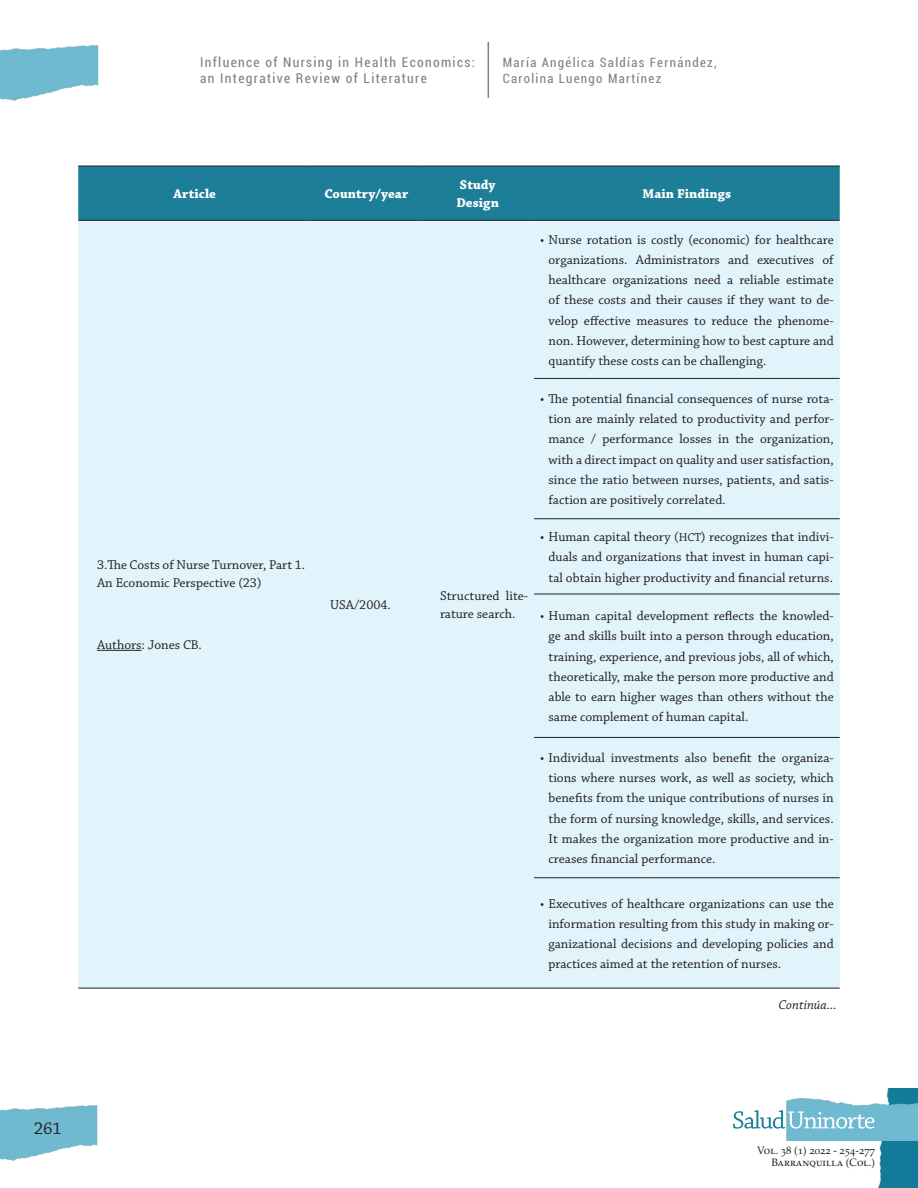
<style>
.page{position:relative;width:918px;height:1188px;background:#fff}
.page>*{position:absolute;margin:0;border:0;box-sizing:border-box;transform-origin:0 0}
.t1{font:18px "Chaparral Pro";color:#231f20}
.t2{font:13.5px/20.2px "Chaparral Pro";color:#231f20;text-align:justify}
.t3{font:condensed 13.5px/16.5px "Roboto";letter-spacing:.1em;color:#808285}
.t4{font:700 13.5px/18px "Chaparral Pro";letter-spacing:.005em;color:#fff}
.t5{font:italic 13.5px "Chaparral Pro";color:#231f20}
.t6{font:condensed 12.9px/15.9px "Roboto";letter-spacing:.1em;color:#808285}
.t7{font:10.65px/12.8px "Palatino LT Std";color:#231f20;text-align:right}
.s1{font-size:12px}
</style>
<div class="page">
<img style="left:0;top:1105px;width:98px;height:56px">
<img style="left:0;top:45px;width:99px;height:56px">
<img style="left:878px;top:1088px;width:40px;height:100px">
<img style="left:787px;top:1097px;width:131px;height:44px">
<svg style="left:733px;top:1110px;width:141px;height:19px"></svg>
<hr style="left:488px;top:42px;width:1px;height:56px;background:#808285">
<div style="left:78px;top:167px;width:762px;height:53px;background:#1d7e98"></div>
<div style="left:78px;top:221px;width:762px;height:767px;background:#e1f4fc"></div>
<hr style="left:78px;top:166px;width:233px;height:1px;background:#231f20">
<hr style="left:311px;top:166px;width:110px;height:1px;background:#231f20">
<hr style="left:421px;top:166px;width:113px;height:1px;background:#231f20">
<hr style="left:534px;top:166px;width:306px;height:1px;background:#231f20">
<hr style="left:78px;top:220px;width:233px;height:1px;background:#231f20">
<hr style="left:311px;top:220px;width:110px;height:1px;background:#231f20">
<hr style="left:421px;top:220px;width:113px;height:1px;background:#231f20">
<hr style="left:534px;top:220px;width:306px;height:1px;background:#231f20">
<hr style="left:534px;top:378px;width:306px;height:1px;background:#231f20">
<hr style="left:534px;top:518px;width:306px;height:1px;background:#231f20">
<hr style="left:534px;top:594px;width:306px;height:1px;background:#231f20">
<hr style="left:534px;top:737px;width:306px;height:1px;background:#231f20">
<hr style="left:534px;top:877px;width:306px;height:1px;background:#231f20">
<hr style="left:78px;top:988px;width:233px;height:1px;background:#231f20">
<hr style="left:311px;top:988px;width:110px;height:1px;background:#231f20">
<hr style="left:421px;top:988px;width:113px;height:1px;background:#231f20">
<hr style="left:534px;top:988px;width:306px;height:1px;background:#231f20">
<hr style="left:97px;top:650px;width:45px;height:1px;background:#231f20">
<p class="t3" style="left:200px;top:53px;width:276px">Influence of Nursing in Health Economics: an Integrative Review of Literature</p>
<p class="t6" style="left:503px;top:54px;width:215px">María Angélica Saldías Fernández,<br>Carolina Luengo Martínez</p>
<p class="t4" style="left:174px;top:185px;width:44px">Article</p>
<p class="t4" style="left:324px;top:185px;width:85px">Country/year</p>
<p class="t4" style="left:456px;top:176px;width:44px">Study<br>Design</p>
<p class="t4" style="left:643px;top:185px;width:90px">Main Findings</p>
<p class="t2" style="left:97px;top:557px;width:210px;line-height:18px">3.The Costs of Nurse Turnover, Part 1.<br>An Economic Perspective (23)</p>
<p class="t2" style="left:97px;top:635px;width:106px">Authors: Jones CB.</p>
<p class="t2" style="left:330px;top:595px;width:62px">USA/2004.</p>
<p class="t2" style="left:440px;top:587px;width:89px;line-height:18px">Structured lite&shy;rature search.</p>
<p class="t2" style="left:549px;top:230px;width:287px;text-indent:-9px">• Nurse rotation is costly (economic) for healthcare organizations. Administrators and executives of healthcare organizations need a reliable estimate of these costs and their causes if they want to de&shy;velop effective measures to reduce the phenome&shy;non. However, determining how to best capture and quantify these costs can be challenging.</p>
<p class="t2" style="left:549px;top:389px;width:287px;text-indent:-9px">• The potential financial consequences of nurse rota&shy;tion are mainly related to productivity and perfor&shy;mance / performance losses in the organization, with a direct impact on quality and user satisfaction, since the ratio between nurses, patients, and satis&shy;faction are positively correlated.</p>
<p class="t2" style="left:549px;top:527px;width:287px;text-indent:-9px">• Human capital theory (<span class="s1">HCT</span>) recognizes that indivi&shy;duals and organizations that invest in human capi&shy;tal obtain higher productivity and financial returns.</p>
<p class="t2" style="left:549px;top:606px;width:287px;text-indent:-9px">• Human capital development reflects the knowled&shy;ge and skills built into a person through education, training, experience, and previous jobs, all of which, theoretically, make the person more productive and able to earn higher wages than others without the same complement of human capital.</p>
<p class="t2" style="left:549px;top:748px;width:287px;text-indent:-9px">• Individual investments also benefit the organiza&shy;tions where nurses work, as well as society, which benefits from the unique contributions of nurses in the form of nursing knowledge, skills, and services.<br>It makes the organization more productive and in&shy;creases financial performance.</p>
<p class="t2" style="left:549px;top:894px;width:287px;text-indent:-9px">• Executives of healthcare organizations can use the information resulting from this study in making or&shy;ganizational decisions and developing policies and practices aimed at the retention of nurses.</p>
<p class="t5" style="left:778px;top:997px;width:60px">Continúa...</p>
<h1 class="t1" style="left:34px;top:1118px;width:30px">261</h1>
<p class="t7" style="left:757px;top:1144px;width:119px">Vol. 38 (1) 2022 - 254-277<br>Barranquilla (Col.)</p>
</div>
